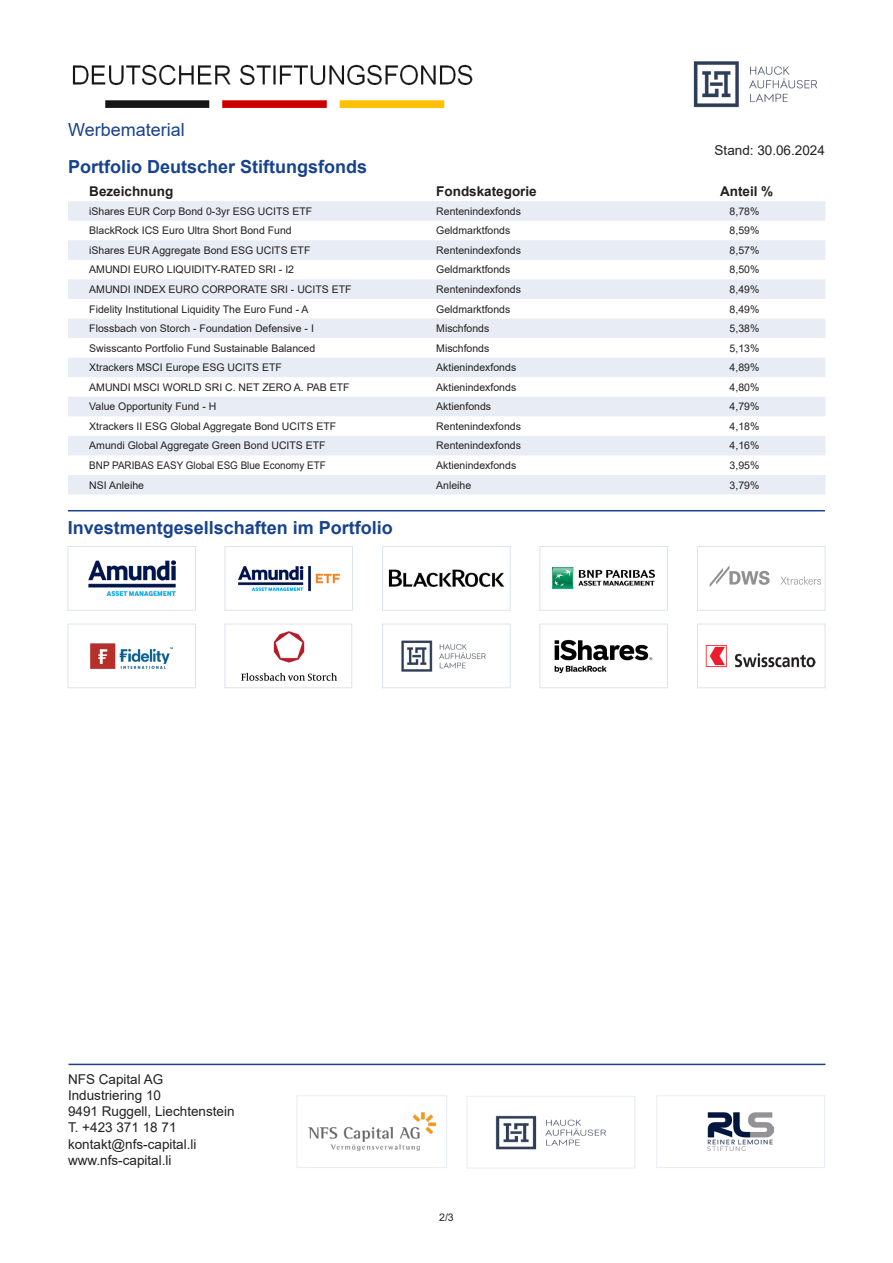
<style>
.page{position:relative;width:893px;height:1263px;background:#fff}
.page>*{position:absolute;margin:0;border:0;box-sizing:border-box;transform-origin:0 0}
.t1{font:700 18px "Arial";color:#17428d}
.t2{font:18px "Arial";color:#17428d}
.t3{font:13.5px/16.2px "Arial";color:#231f20}
.t4{font:700 13.5px "Arial";color:#231f20}
.t5{font:10.5px "Arial";color:#231f20}
.t6{font:10.5px "Arial";color:#231f20;scale:.94 1}
</style>
<div class="page">
<img style="left:308px;top:1112px;width:127px;height:39px">
<div style="left:297px;top:1095px;width:150px;height:73px;border:1px solid #e8ecf4"></div>
<svg style="left:68px;top:201px;width:757px;height:293px;fill:#e8ecf4"></svg>
<img style="left:495px;top:1115px;width:111px;height:35px">
<div style="left:467px;top:1096px;width:168px;height:72px;border:1px solid #e8ecf4"></div>
<img style="left:707px;top:1112px;width:67px;height:39px">
<div style="left:656px;top:1095px;width:169px;height:73px;border:1px solid #e8ecf4"></div>
<img style="left:554px;top:639px;width:99px;height:35px">
<div style="left:539px;top:624px;width:129px;height:64px;border:1px solid #dce3ee"></div>
<img style="left:401px;top:640px;width:85px;height:32px">
<div style="left:382px;top:624px;width:129px;height:64px;border:1px solid #dce3ee"></div>
<img style="left:388px;top:569px;width:117px;height:18px">
<div style="left:382px;top:546px;width:129px;height:65px;border:1px solid #dce3ee"></div>
<img style="left:238px;top:565px;width:102px;height:27px">
<div style="left:225px;top:546px;width:128px;height:65px;border:1px solid #dce3ee"></div>
<img style="left:241px;top:631px;width:96px;height:49px">
<div style="left:225px;top:624px;width:127px;height:64px;border:1px solid #dce3ee"></div>
<img style="left:709px;top:565px;width:111px;height:22px">
<div style="left:697px;top:546px;width:128px;height:65px;border:1px solid #dce3ee"></div>
<hr style="left:68px;top:510px;width:757px;height:1px;background:#17428d">
<hr style="left:69px;top:1064px;width:756px;height:1px;background:#17428d">
<img style="left:72px;top:64px;width:401px;height:44px">
<img style="left:693px;top:61px;width:124px;height:47px">
<img style="left:88px;top:561px;width:87px;height:35px">
<div style="left:68px;top:546px;width:128px;height:65px;border:1px solid #dce3ee"></div>
<img style="left:705px;top:645px;width:111px;height:22px">
<div style="left:697px;top:624px;width:128px;height:64px;border:1px solid #dce3ee"></div>
<img style="left:553px;top:568px;width:101px;height:21px">
<div style="left:539px;top:546px;width:129px;height:65px;border:1px solid #dce3ee"></div>
<img style="left:91px;top:643px;width:81px;height:26px">
<div style="left:68px;top:624px;width:128px;height:64px;border:1px solid #dce3ee"></div>
<p class="t2" style="left:68px;top:118px;width:118px">Werbematerial</p>
<p class="t1" style="left:68px;top:154px;width:301px">Portfolio Deutscher Stiftungsfonds</p>
<p class="t3" style="left:715px;top:142px;width:112px">Stand: 30.06.2024</p>
<p class="t4" style="left:89px;top:182px;width:86px">Bezeichnung</p>
<p class="t4" style="left:436px;top:182px;width:102px">Fondskategorie</p>
<p class="t4" style="left:720px;top:182px;width:55px">Anteil %</p>
<p class="t5" style="left:89px;top:204px;width:224px">iShares EUR Corp Bond 0-3yr ESG UCITS ETF</p>
<p class="t5" style="left:436px;top:204px;width:86px">Rentenindexfonds</p>
<p class="t5" style="left:730px;top:204px;width:31px">8,78%</p>
<p class="t5" style="left:89px;top:223px;width:204px">BlackRock ICS Euro Ultra Short Bond Fund</p>
<p class="t5" style="left:436px;top:223px;width:76px">Geldmarktfonds</p>
<p class="t5" style="left:730px;top:223px;width:31px">8,59%</p>
<p class="t5" style="left:89px;top:243px;width:223px">iShares EUR Aggregate Bond ESG UCITS ETF</p>
<p class="t5" style="left:436px;top:243px;width:86px">Rentenindexfonds</p>
<p class="t5" style="left:730px;top:243px;width:31px">8,57%</p>
<p class="t5" style="left:89px;top:262px;width:206px">AMUNDI EURO LIQUIDITY-RATED SRI - I2</p>
<p class="t5" style="left:436px;top:262px;width:76px">Geldmarktfonds</p>
<p class="t5" style="left:730px;top:262px;width:31px">8,50%</p>
<p class="t5" style="left:89px;top:282px;width:264px">AMUNDI INDEX EURO CORPORATE SRI - UCITS ETF</p>
<p class="t5" style="left:436px;top:282px;width:86px">Rentenindexfonds</p>
<p class="t5" style="left:730px;top:282px;width:31px">8,49%</p>
<p class="t5" style="left:89px;top:302px;width:221px">Fidelity Institutional Liquidity The Euro Fund - A</p>
<p class="t5" style="left:436px;top:302px;width:76px">Geldmarktfonds</p>
<p class="t5" style="left:730px;top:302px;width:31px">8,49%</p>
<p class="t5" style="left:89px;top:321px;width:226px">Flossbach von Storch - Foundation Defensive - I</p>
<p class="t5" style="left:436px;top:321px;width:55px">Mischfonds</p>
<p class="t5" style="left:730px;top:321px;width:31px">5,38%</p>
<p class="t5" style="left:89px;top:341px;width:227px">Swisscanto Portfolio Fund Sustainable Balanced</p>
<p class="t5" style="left:436px;top:341px;width:55px">Mischfonds</p>
<p class="t5" style="left:730px;top:341px;width:31px">5,13%</p>
<p class="t5" style="left:89px;top:360px;width:194px">Xtrackers MSCI Europe ESG UCITS ETF</p>
<p class="t5" style="left:436px;top:360px;width:81px">Aktienindexfonds</p>
<p class="t5" style="left:730px;top:360px;width:31px">4,89%</p>
<p class="t5" style="left:89px;top:380px;width:262px">AMUNDI MSCI WORLD SRI C. NET ZERO A. PAB ETF</p>
<p class="t5" style="left:436px;top:380px;width:81px">Aktienindexfonds</p>
<p class="t5" style="left:730px;top:380px;width:31px">4,80%</p>
<p class="t5" style="left:89px;top:399px;width:129px">Value Opportunity Fund - H</p>
<p class="t5" style="left:436px;top:399px;width:56px">Aktienfonds</p>
<p class="t5" style="left:730px;top:399px;width:31px">4,79%</p>
<p class="t5" style="left:89px;top:419px;width:248px">Xtrackers II ESG Global Aggregate Bond UCITS ETF</p>
<p class="t5" style="left:436px;top:419px;width:86px">Rentenindexfonds</p>
<p class="t5" style="left:730px;top:419px;width:31px">4,18%</p>
<p class="t5" style="left:89px;top:439px;width:238px">Amundi Global Aggregate Green Bond UCITS ETF</p>
<p class="t5" style="left:436px;top:439px;width:86px">Rentenindexfonds</p>
<p class="t5" style="left:730px;top:439px;width:31px">4,16%</p>
<p class="t6" style="left:89px;top:458px;width:253px">BNP PARIBAS EASY Global ESG Blue Economy ETF</p>
<p class="t5" style="left:436px;top:458px;width:81px">Aktienindexfonds</p>
<p class="t5" style="left:730px;top:458px;width:31px">3,95%</p>
<p class="t5" style="left:89px;top:478px;width:56px">NSI Anleihe</p>
<p class="t5" style="left:436px;top:478px;width:37px">Anleihe</p>
<p class="t5" style="left:730px;top:478px;width:31px">3,79%</p>
<p class="t1" style="left:68px;top:515px;width:327px">Investmentgesellschaften im Portfolio</p>
<p class="t3" style="left:68px;top:1071px;width:168px">NFS Capital AG<br>Industriering 10<br>9491 Ruggell, Liechtenstein<br>T. +423 371 18 71 kontakt@nfs-capital.li www.nfs-capital.li</p>
<p class="t5" style="left:439px;top:1210px;width:16px">2/3</p>
</div>
